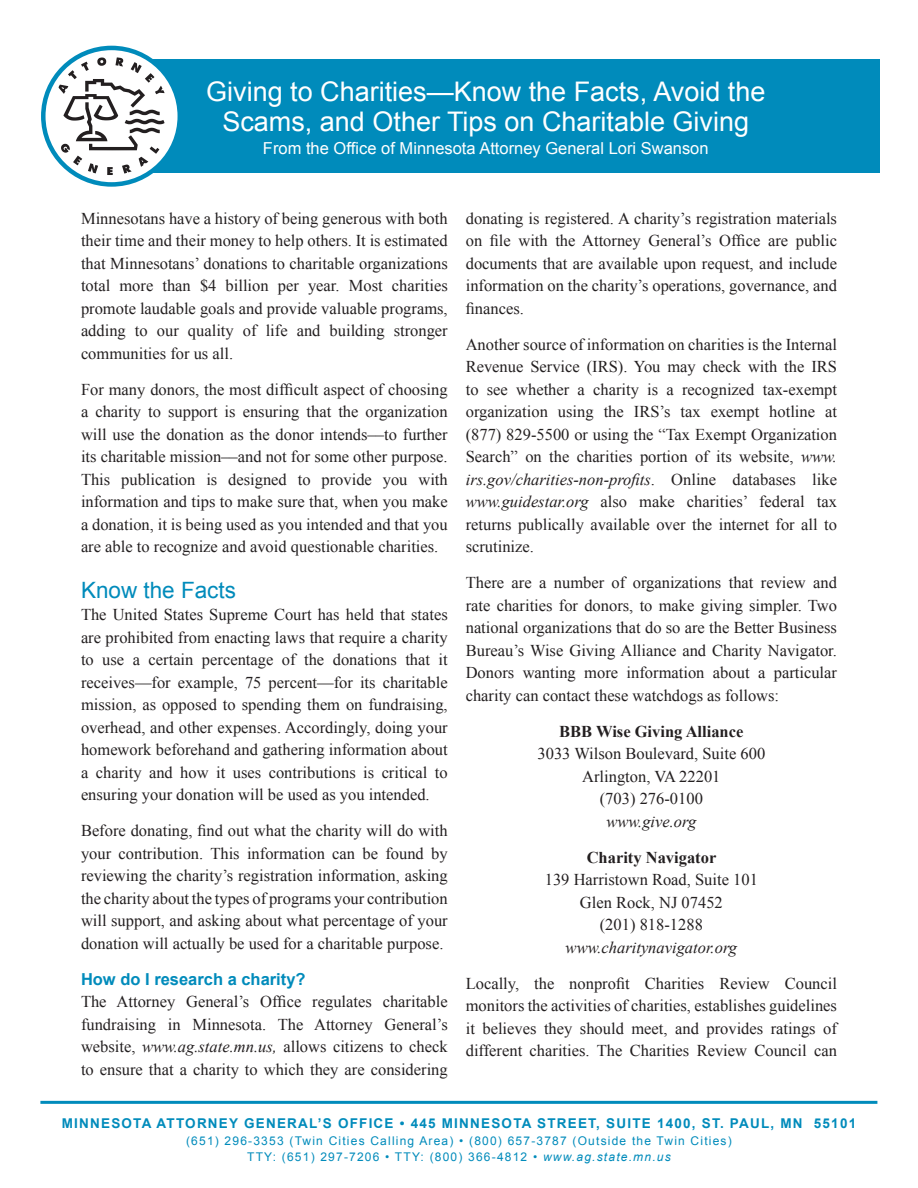
<style>
.page{position:relative;width:918px;height:1188px;background:#fff}
.page>*{position:absolute;margin:0;border:0;box-sizing:border-box;transform-origin:0 0}
.h1{font:27px/30px "Arial";color:#fff;text-align:center}
.h2{font:22.5px "Arial";color:#008bbb}
.p{font:16.5px/22.5px "Times New Roman";color:#231f20;text-align:justify}
.p_1{font:16.5px/22.5px "Times New Roman";color:#231f20;text-align:justify}
.t1{font:16.5px "Arial";color:#fff}
.h3{font:700 16.5px "Arial";color:#008bbb}
.t2{font:700 13.5px "Arial";letter-spacing:.09em;color:#008bbb}
.t3{font:12px/16.5px "Arial";letter-spacing:.1em;color:#008bbb;text-align:center}
.s1{font-style:italic}
.s2{font-weight:700}
</style>
<div class="page">
<hr style="left:40px;top:1101px;width:837px;height:3px;background:#008bbb">
<div style="left:112px;top:60px;width:768px;height:113px;background:#008bbb"></div>
<svg style="left:43px;top:48px;width:137px;height:136px"></svg>
<svg style="left:58px;top:57px;width:107px;height:118px"></svg>
<div style="left:41px;top:46px;width:141px;height:141px;border:4px solid #008bbb;border-radius:50%"></div>
<h1 class="h1" style="left:206px;top:77px;width:561px">Giving to Charities—Know the Facts, Avoid the<br>Scams, and Other Tips on Charitable Giving</h1>
<p class="t1" style="left:263px;top:137px;width:447px">From the Office of Minnesota Attorney General Lori Swanson</p>
<p class="p_1" style="left:81px;top:207px;width:368px">Minnesotans have a history of being generous with both their time and their money to help others. It is estimated that Minnesotans’ donations to charitable organizations total more than $4 billion per year. Most charities promote laudable goals and provide valuable programs, adding to our quality of life and building stronger communities for us all.</p>
<p class="p" style="left:81px;top:378px;width:368px">For many donors, the most difficult aspect of choosing a charity to support is ensuring that the organization will use the donation as the donor intends––to further its charitable mission––and not for some other purpose.<br>This publication is designed to provide you with information and tips to make sure that, when you make a donation, it is being used as you intended and that you are able to recognize and avoid questionable charities.</p>
<h2 class="h2" style="left:81px;top:575px;width:157px">Know the Facts</h2>
<p class="p_1" style="left:81px;top:603px;width:368px">The United States Supreme Court has held that states are prohibited from enacting laws that require a charity to use a certain percentage of the donations that it receives—for example, 75 percent—for its charitable mission, as opposed to spending them on fundraising, overhead, and other expenses. Accordingly, doing your homework beforehand and gathering information about a charity and how it uses contributions is critical to ensuring your donation will be used as you intended.</p>
<p class="p" style="left:81px;top:819px;width:368px">Before donating, find out what the charity will do with your contribution. This information can be found by reviewing the charity’s registration information, asking the charity about the types of programs your contribution will support, and asking about what percentage of your donation will actually be used for a charitable purpose.</p>
<h3 class="h3" style="left:81px;top:968px;width:226px">How do I research a charity?</h3>
<p class="p_1" style="left:81px;top:990px;width:368px">The Attorney General’s Office regulates charitable fundraising in Minnesota. The Attorney General’s website, <span class="s1">www.ag.state.mn.us,</span> allows citizens to check to ensure that a charity to which they are considering</p>
<p class="p_1" style="left:466px;top:207px;width:373px">donating is registered. A charity’s registration materials on file with the Attorney General’s Office are public documents that are available upon request, and include information on the charity’s operations, governance, and finances.</p>
<p class="p" style="left:466px;top:333px;width:373px">Another source of information on charities is the Internal Revenue Service (IRS). You may check with the IRS to see whether a charity is a recognized tax-exempt organization using the IRS’s tax exempt hotline at (877) 829-5500 or using the “Tax Exempt Organization Search” on the charities portion of its website, <span class="s1">www. irs.gov/charities-non-profits</span>. Online databases like <span class="s1">www.guidestar.org</span> also make charities’ federal tax returns publically available over the internet for all to scrutinize.</p>
<p class="p" style="left:466px;top:571px;width:373px">There are a number of organizations that review and rate charities for donors, to make giving simpler. Two national organizations that do so are the Better Business Bureau’s Wise Giving Alliance and Charity Navigator.<br>Donors wanting more information about a particular charity can contact these watchdogs as follows:</p>
<p class="p" style="left:538px;top:720px;width:229px;text-align:center"><span class="s2">BBB Wise Giving Alliance<br></span>3033 Wilson Boulevard, Suite 600<br>Arlington, VA 22201<br>(703) 276-0100<br><span class="s1">www.give.org</span></p>
<p class="p" style="left:545px;top:846px;width:215px;text-align:center"><span class="s2">Charity Navigator<br></span>139 Harristown Road, Suite 101<br>Glen Rock, NJ 07452<br>(201) 818-1288 <span class="s1">www.charitynavigator.org</span></p>
<p class="p" style="left:466px;top:972px;width:373px">Locally, the nonprofit Charities Review Council monitors the activities of charities, establishes guidelines it believes they should meet, and provides ratings of different charities. The Charities Review Council can</p>
<p class="t2" style="left:62px;top:1115px;width:796px">MINNESOTA ATTORNEY GENERAL’S OFFICE • 445 MINNESOTA STREET, SUITE 1400, ST. PAUL, MN 55101</p>
<p class="t3" style="left:186px;top:1133px;width:547px">(651) 296-3353 (Twin Cities Calling Area) • (800) 657-3787 (Outside the Twin Cities)<br>TTY: (651) 297-7206 • TTY: (800) 366-4812 • <span class="s1">www.ag.state.mn.us</span></p>
</div>
